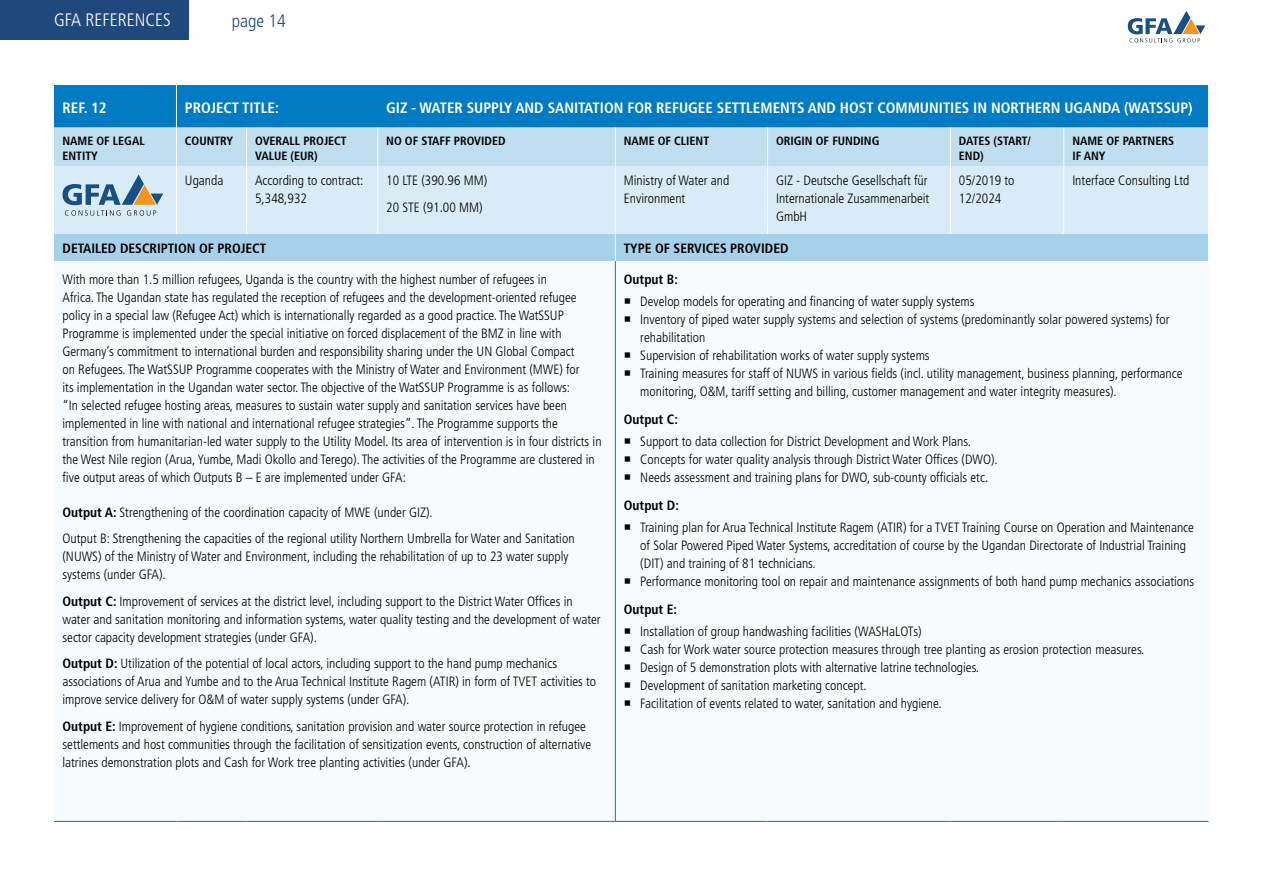
<style>
.page{position:relative;width:1263px;height:893px;background:#fff}
.page>*{position:absolute;margin:0;border:0;box-sizing:border-box;transform-origin:0 0}
.t1{font:300 condensed 18px "Frutiger LT Std";color:#fff}
.t2{font:300 condensed 18px "Frutiger LT Std";color:#1f497d}
.t3{font:700 condensed 15px "Frutiger LT Std";color:#fff}
.t4{font:300 condensed 13.5px/18px "Frutiger LT Std";color:#000}
.t5{font:700 condensed 13.5px "Frutiger LT Std";color:#000}
.t6{font:700 condensed 12px/15px "Frutiger LT Std";color:#000}
.s1{font-weight:700}
</style>
<div class="page">
<div style="left:0;top:0;width:188px;height:39px;background:#1f497d"></div>
<svg style="left:1128px;top:11px;width:77px;height:31px"></svg>
<div style="left:54px;top:85px;width:1154px;height:43px;background:#007bc4"></div>
<div style="left:54px;top:128px;width:1154px;height:38px;background:#bfdef0"></div>
<div style="left:54px;top:166px;width:1154px;height:68px;background:#d9ebf6"></div>
<hr style="left:176px;top:85px;width:1px;height:43px;background:#fff">
<hr style="left:176px;top:128px;width:1px;height:38px;background:#fff">
<hr style="left:246px;top:128px;width:1px;height:38px;background:#fff">
<hr style="left:377px;top:128px;width:1px;height:38px;background:#fff">
<hr style="left:615px;top:128px;width:1px;height:38px;background:#fff">
<hr style="left:767px;top:128px;width:1px;height:38px;background:#fff">
<hr style="left:950px;top:128px;width:1px;height:38px;background:#fff">
<hr style="left:176px;top:166px;width:1px;height:68px;background:#fff">
<hr style="left:246px;top:166px;width:1px;height:68px;background:#fff">
<hr style="left:377px;top:166px;width:1px;height:68px;background:#fff">
<hr style="left:767px;top:166px;width:1px;height:68px;background:#fff">
<hr style="left:950px;top:166px;width:1px;height:68px;background:#fff">
<div style="left:54px;top:234px;width:1154px;height:27px;background:#a6d1ea"></div>
<hr style="left:615px;top:261px;width:1px;height:560px;background:#007bc4">
<hr style="left:54px;top:821px;width:122px;height:1px;background:#007bc4">
<hr style="left:176px;top:821px;width:71px;height:1px;background:#007bc4">
<hr style="left:247px;top:821px;width:131px;height:1px;background:#007bc4">
<hr style="left:378px;top:821px;width:237px;height:1px;background:#007bc4">
<hr style="left:615px;top:821px;width:152px;height:1px;background:#007bc4">
<hr style="left:767px;top:821px;width:183px;height:1px;background:#007bc4">
<hr style="left:950px;top:821px;width:114px;height:1px;background:#007bc4">
<hr style="left:1064px;top:821px;width:144px;height:1px;background:#007bc4">
<hr style="left:1063px;top:166px;width:1px;height:68px;background:#fff">
<hr style="left:1063px;top:128px;width:1px;height:38px;background:#fff">
<hr style="left:615px;top:166px;width:1px;height:68px;background:#fff">
<svg style="left:63px;top:175px;width:100px;height:41px;background:#a6bbc8"></svg>
<h1 class="t1" style="left:54px;top:10px;width:118px">GFA REFERENCES</h1>
<h1 class="t2" style="left:232px;top:11px;width:55px">page 14</h1>
<p class="t3" style="left:63px;top:99px;width:46px">REF. 12</p>
<p class="t3" style="left:185px;top:99px;width:95px">PROJECT TITLE:</p>
<p class="t3" style="left:386px;top:99px;width:808px">GIZ - WATER SUPPLY AND SANITATION FOR REFUGEE SETTLEMENTS AND HOST COMMUNITIES IN NORTHERN UGANDA (WATSSUP)</p>
<p class="t6" style="left:63px;top:133px;width:84px">NAME OF LEGAL<br>ENTITY</p>
<p class="t6" style="left:185px;top:133px;width:50px">COUNTRY</p>
<p class="t6" style="left:255px;top:133px;width:93px">OVERALL PROJECT<br>VALUE (EUR)</p>
<p class="t6" style="left:386px;top:133px;width:121px">NO OF STAFF PROVIDED</p>
<p class="t6" style="left:624px;top:133px;width:87px">NAME OF CLIENT</p>
<p class="t6" style="left:776px;top:133px;width:105px">ORIGIN OF FUNDING</p>
<p class="t6" style="left:959px;top:133px;width:73px">DATES (START/<br>END)</p>
<p class="t6" style="left:1072px;top:133px;width:103px">NAME OF PARTNERS<br>IF ANY</p>
<p class="t4" style="left:185px;top:171px;width:40px">Uganda</p>
<p class="t4" style="left:255px;top:171px;width:110px">According to contract:<br>5,348,932</p>
<p class="t4" style="left:386px;top:167px;width:103px;line-height:27px">10 LTE (390.96 MM)<br>20 STE (91.00 MM)</p>
<p class="t4" style="left:624px;top:171px;width:107px">Ministry of Water and<br>Environment</p>
<p class="t4" style="left:776px;top:171px;width:155px">GIZ - Deutsche Gesellschaft für<br>Internationale Zusammenarbeit<br>GmbH</p>
<p class="t4" style="left:959px;top:171px;width:57px">05/2019 to<br>12/2024</p>
<p class="t4" style="left:1072px;top:171px;width:119px">Interface Consulting Ltd</p>
<p class="t5" style="left:62px;top:240px;width:205px">DETAILED DESCRIPTION OF PROJECT</p>
<p class="t5" style="left:624px;top:240px;width:166px">TYPE OF SERVICES PROVIDED</p>
<p class="t4" style="left:62px;top:270px;width:541px">With more than 1.5 million refugees, Uganda is the country with the highest number of refugees in<br>Africa. The Ugandan state has regulated the reception of refugees and the development-oriented refugee policy in a special law (Refugee Act) which is internationally regarded as a good practice. The WatSSUP Programme is implemented under the special initiative on forced displacement of the BMZ in line with Germany’s commitment to international burden and responsibility sharing under the UN Global Compact<br>on Refugees. The WatSSUP Programme cooperates with the Ministry of Water and Environment (MWE) for<br>its implementation in the Ugandan water sector. The objective of the WatSSUP Programme is as follows:<br>“In selected refugee hosting areas, measures to sustain water supply and sanitation services have been implemented in line with national and international refugee strategies”. The Programme supports the transition from humanitarian-led water supply to the Utility Model. Its area of intervention is in four districts in the West Nile region (Arua, Yumbe, Madi Okollo and Terego). The activities of the Programme are clustered in five output areas of which Outputs B – E are implemented under GFA:</p>
<p class="t4" style="left:62px;top:499px;width:514px;line-height:26.5px"><span class="s1">Output A:</span> Strengthening of the coordination capacity of MWE (under GIZ).<br>Output B: Strengthening the capacities of the regional utility Northern Umbrella for Water and Sanitation</p>
<p class="t4" style="left:62px;top:548px;width:507px">(NUWS) of the Ministry of Water and Environment, including the rehabilitation of up to 23 water supply systems (under GFA).</p>
<p class="t4" style="left:62px;top:592px;width:540px"><span class="s1">Output C:</span> Improvement of services at the district level, including support to the District Water Offices in water and sanitation monitoring and information systems, water quality testing and the development of water sector capacity development strategies (under GFA).</p>
<p class="t4" style="left:62px;top:655px;width:535px"><span class="s1">Output D:</span> Utilization of the potential of local actors, including support to the hand pump mechanics associations of Arua and Yumbe and to the Arua Technical Institute Ragem (ATIR) in form of TVET activities to improve service delivery for O&amp;M of water supply systems (under GFA).</p>
<p class="t4" style="left:62px;top:717px;width:530px"><span class="s1">Output E:</span> Improvement of hygiene conditions, sanitation provision and water source protection in refugee settlements and host communities through the facilitation of sensitization events, construction of alternative latrines demonstration plots and Cash for Work tree planting activities (under GFA).</p>
<p class="t5" style="left:624px;top:271px;width:56px">Output B:</p>
<p class="t4" style="left:640px;top:293px;width:544px">Develop models for operating and financing of water supply systems<br>Inventory of piped water supply systems and selection of systems (predominantly solar powered systems) for rehabilitation<br>Supervision of rehabilitation works of water supply systems<br>Training measures for staff of NUWS in various fields (incl. utility management, business planning, performance monitoring, O&amp;M, tariff setting and billing, customer management and water integrity measures).</p>
<p class="t5" style="left:624px;top:411px;width:56px">Output C:</p>
<p class="t4" style="left:640px;top:433px;width:359px">Support to data collection for District Development and Work Plans.<br>Concepts for water quality analysis through District Water Offices (DWO).<br>Needs assessment and training plans for DWO, sub-county officials etc.</p>
<p class="t5" style="left:624px;top:497px;width:57px">Output D:</p>
<p class="t4" style="left:640px;top:519px;width:555px">Training plan for Arua Technical Institute Ragem (ATIR) for a TVET Training Course on Operation and Maintenance of Solar Powered Piped Water Systems, accreditation of course by the Ugandan Directorate of Industrial Training (DIT) and training of 81 technicians.<br>Performance monitoring tool on repair and maintenance assignments of both hand pump mechanics associations</p>
<p class="t5" style="left:624px;top:601px;width:55px">Output E:</p>
<p class="t4" style="left:640px;top:623px;width:506px">Installation of group handwashing facilities (WASHaLOTs)<br>Cash for Work water source protection measures through tree planting as erosion protection measures.<br>Design of 5 demonstration plots with alternative latrine technologies.<br>Development of sanitation marketing concept.<br>Facilitation of events related to water, sanitation and hygiene.</p>
</div>
